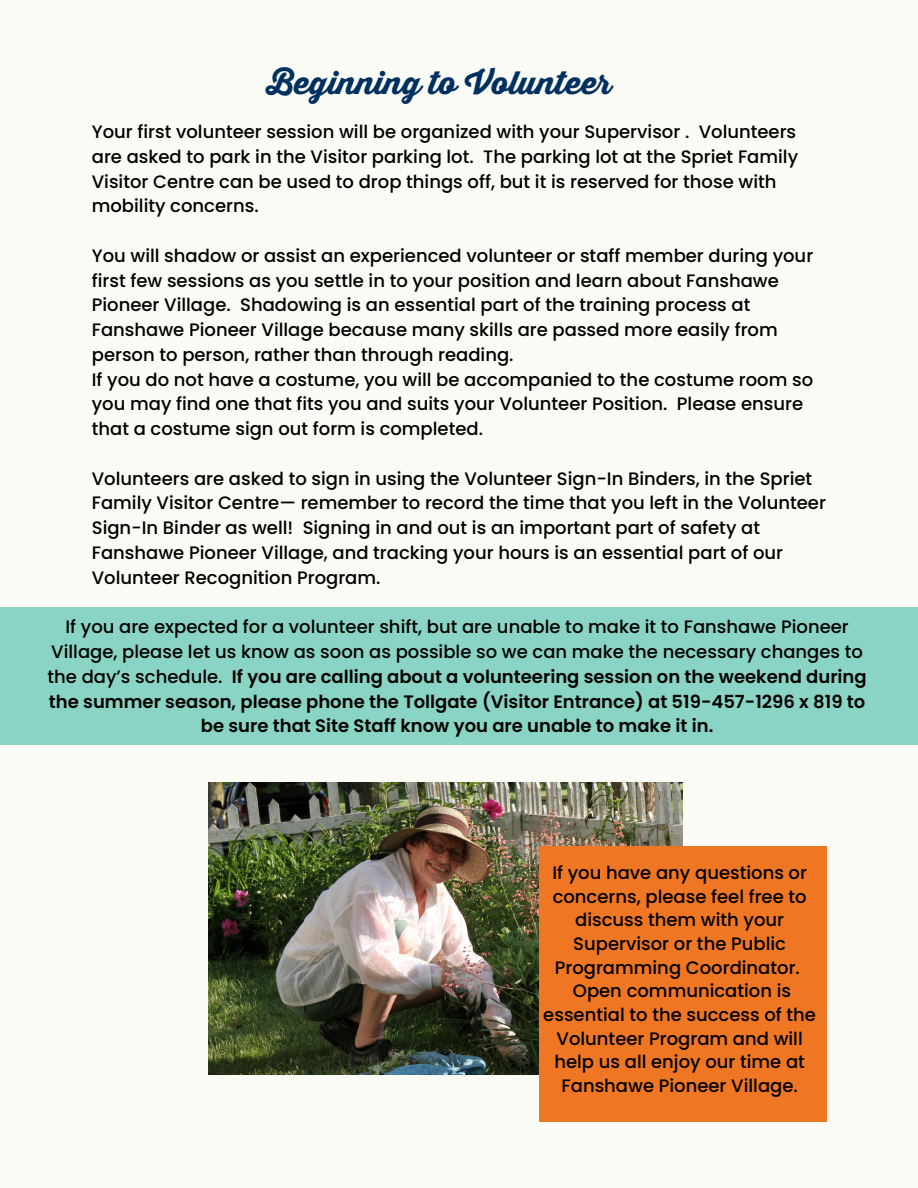
<style>
.page{position:relative;width:918px;height:1188px;background:#fbfbf6}
.page>*{position:absolute;margin:0;border:0;box-sizing:border-box;transform-origin:0 0}
.t1{font:31.5px "Thirsty Script Extrabold Demo";color:#00305f}
.t2{font:500 18px/24.8px "Poppins";color:#000}
.t3{font:600 18px/24.8px "Poppins";color:#000;text-align:center}
.s1{font-weight:500}
</style>
<div class="page">
<img style="left:208px;top:782px;width:475px;height:293px">
<div style="left:539px;top:847px;width:287px;height:275px;background:#ef7622"></div>
<div style="left:0;top:608px;width:918px;height:137px;background:#89d4c4"></div>
<h1 class="t1" style="left:266px;top:65px;width:347px">Beginning to Volunteer</h1>
<p class="t2" style="left:92px;top:119px;width:708px">Your first volunteer session will be organized with your Supervisor . Volunteers are asked to park in the Visitor parking lot. The parking lot at the Spriet Family Visitor Centre can be used to drop things off, but it is reserved for those with mobility concerns.</p>
<p class="t2" style="left:92px;top:243px;width:723px">You will shadow or assist an experienced volunteer or staff member during your first few sessions as you settle in to your position and learn about Fanshawe Pioneer Village. Shadowing is an essential part of the training process at Fanshawe Pioneer Village because many skills are passed more easily from person to person, rather than through reading.<br>If you do not have a costume, you will be accompanied to the costume room so you may find one that fits you and suits your Volunteer Position. Please ensure that a costume sign out form is completed.</p>
<p class="t2" style="left:92px;top:466px;width:736px">Volunteers are asked to sign in using the Volunteer Sign-In Binders, in the Spriet Family Visitor Centre— remember to record the time that you left in the Volunteer Sign-In Binder as well! Signing in and out is an important part of safety at Fanshawe Pioneer Village, and tracking your hours is an essential part of our Volunteer Recognition Program.</p>
<p class="t3" style="left:48px;top:615px;width:821px"><span class="s1">If you are expected for a volunteer shift, but are unable to make it to Fanshawe Pioneer Village, please let us know as soon as possible so we can make the necessary changes to the day’s schedule.</span> If you are calling about a volunteering session on the weekend during the summer season, please phone the Tollgate (Visitor Entrance) at 519-457-1296 x 819 to be sure that Site Staff know you are unable to make it in.</p>
<p class="t2" style="left:543px;top:861px;width:274px;line-height:23.7px;text-align:center">If you have any questions or concerns, please feel free to discuss them with your<br>Supervisor or the Public<br>Programming Coordinator.<br>Open communication is essential to the success of the<br>Volunteer Program and will help us all enjoy our time at<br>Fanshawe Pioneer Village.</p>
</div>
